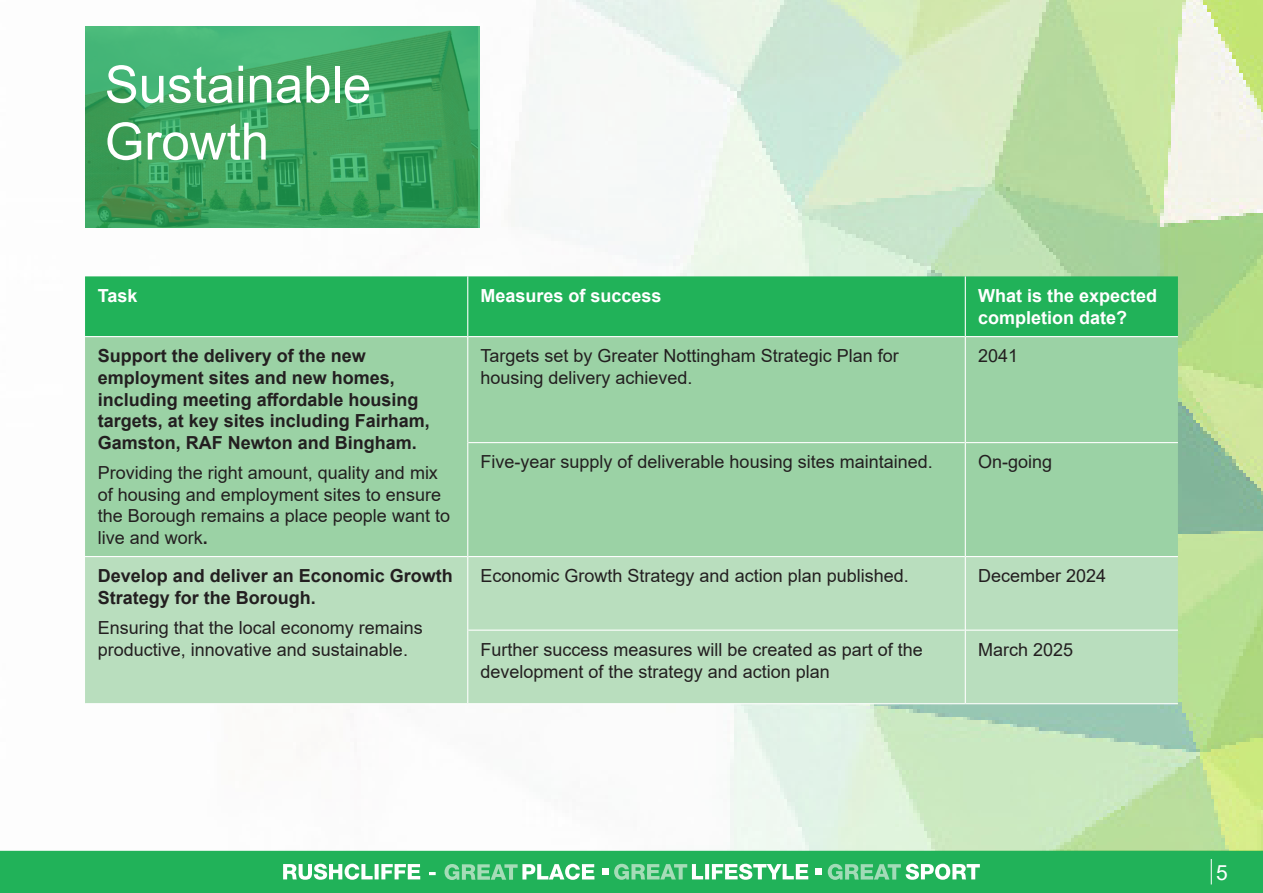
<style>
.page{position:relative;width:1263px;height:893px;background:#fff}
.page>*{position:absolute;margin:0;border:0;box-sizing:border-box;transform-origin:0 0}
.t1{font:51.45px "Arial";color:#fff}
.t2{font:21px "Arial";color:#fff}
.Award_category_break{font:18px/21.6px "Arial";color:#231f20}
.Award_category_break-2{font:700 18px/21.6px "Arial";color:#231f20}
.Award_category_break-3{font:700 18px/21.6px "Arial";color:#fff}
.s1{font-weight:700}
</style>
<div class="page">
<div style="left:0;top:850px;width:1263px;height:43px;background:#21b259"></div>
<svg style="left:1211px;top:859px;width:1px;height:25px"></svg>
<svg style="left:283px;top:864px;width:697px;height:16px"></svg>
<div style="left:602px;top:869px;width:7px;height:6px;background:#fff"></div>
<img style="left:85px;top:0;width:1178px;height:850px">
<div style="left:85px;top:276px;width:1093px;height:60px;background:#21b259"></div>
<div style="left:85px;top:337px;width:1093px;height:219px;background:#9bd2a5"></div>
<div style="left:85px;top:557px;width:1093px;height:146px;background:#b9debe"></div>
<hr style="left:85px;top:336px;width:382px;height:1px;background:#fff">
<hr style="left:468px;top:336px;width:497px;height:1px;background:#fff">
<hr style="left:966px;top:336px;width:212px;height:1px;background:#fff">
<hr style="left:468px;top:442px;width:497px;height:1px;background:#fff">
<hr style="left:966px;top:442px;width:212px;height:1px;background:#fff">
<hr style="left:85px;top:556px;width:382px;height:1px;background:#fff">
<hr style="left:468px;top:556px;width:497px;height:1px;background:#fff">
<hr style="left:966px;top:556px;width:212px;height:1px;background:#fff">
<hr style="left:468px;top:630px;width:497px;height:1px;background:#fff">
<hr style="left:966px;top:630px;width:212px;height:1px;background:#fff">
<hr style="left:85px;top:703px;width:383px;height:1px;background:#fff">
<hr style="left:468px;top:703px;width:497px;height:1px;background:#fff">
<hr style="left:965px;top:703px;width:213px;height:1px;background:#fff">
<hr style="left:467px;top:276px;width:1px;height:61px;background:#fff">
<hr style="left:467px;top:337px;width:1px;height:106px;background:#fff">
<hr style="left:467px;top:443px;width:1px;height:114px;background:#fff">
<hr style="left:467px;top:557px;width:1px;height:73px;background:#fff">
<hr style="left:467px;top:630px;width:1px;height:73px;background:#fff">
<hr style="left:965px;top:276px;width:1px;height:61px;background:#fff">
<hr style="left:965px;top:337px;width:1px;height:106px;background:#fff">
<hr style="left:965px;top:443px;width:1px;height:114px;background:#fff">
<hr style="left:965px;top:557px;width:1px;height:73px;background:#fff">
<hr style="left:965px;top:630px;width:1px;height:73px;background:#fff">
<svg style="left:85px;top:27px;width:395px;height:201px;background:#3fa561"></svg>
<p class="t1" style="left:105px;top:49px;width:268px">Sustainable</p>
<p class="t1" style="left:105px;top:106px;width:166px">Growth</p>
<p class="Award_category_break-3" style="left:98px;top:285px;width:41px">Task</p>
<p class="Award_category_break-3" style="left:480px;top:285px;width:183px">Measures of success</p>
<p class="Award_category_break-3" style="left:978px;top:285px;width:181px">What is the expected completion date?</p>
<p class="Award_category_break-2" style="left:98px;top:346px;width:334px">Support the delivery of the new employment sites and new homes, including meeting affordable housing targets, at key sites including Fairham, Gamston, RAF Newton and Bingham.</p>
<p class="Award_category_break" style="left:98px;top:462px;width:354px">Providing the right amount, quality and mix of housing and employment sites to ensure the Borough remains a place people want to live and work<span class="s1">.</span></p>
<p class="Award_category_break" style="left:480px;top:345px;width:420px">Targets set by Greater Nottingham Strategic Plan for housing delivery achieved.</p>
<p class="Award_category_break" style="left:978px;top:345px;width:42px">2041</p>
<p class="Award_category_break" style="left:480px;top:451px;width:454px">Five-year supply of deliverable housing sites maintained.</p>
<p class="Award_category_break" style="left:978px;top:451px;width:76px">On-going</p>
<p class="Award_category_break-2" style="left:98px;top:565px;width:357px">Develop and deliver an Economic Growth<br>Strategy for the Borough.</p>
<p class="Award_category_break" style="left:98px;top:617px;width:327px">Ensuring that the local economy remains productive, innovative and sustainable.</p>
<p class="Award_category_break" style="left:480px;top:565px;width:430px">Economic Growth Strategy and action plan published.</p>
<p class="Award_category_break" style="left:978px;top:565px;width:130px">December 2024</p>
<p class="Award_category_break" style="left:480px;top:639px;width:444px">Further success measures will be created as part of the development of the strategy and action plan</p>
<p class="Award_category_break" style="left:978px;top:639px;width:97px">March 2025</p>
<p class="t2" style="left:1216px;top:858px;width:13px">5</p>
</div>
